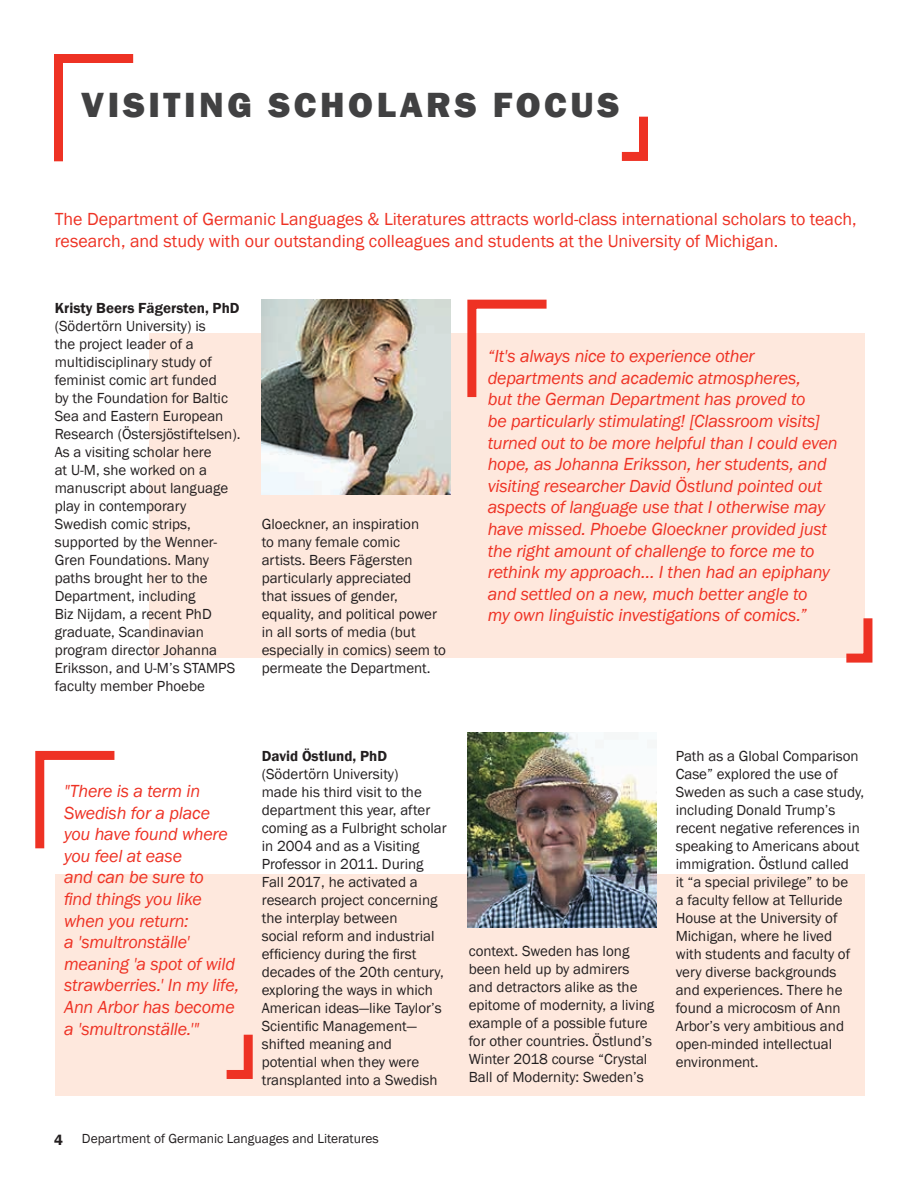
<style>
.page{position:relative;width:918px;height:1188px;background:#fff}
.page>*{position:absolute;margin:0;border:0;box-sizing:border-box;transform-origin:0 0}
.t1{font:800 36px "Franklin Gothic";letter-spacing:.1em;color:#414142}
.t2{font:italic 18px/21.6px "Franklin Gothic";letter-spacing:-.015em;color:#ee3224}
.t3{font:18px/21.6px "Franklin Gothic";color:#ee3224}
.t4{font:15px/18px "Franklin Gothic";color:#231f20}
.t5{font:600 15px "Franklin Gothic";color:#231f20}
.t6{font:13.5px "Franklin Gothic";color:#231f20}
</style>
<div class="page">
<div style="left:149px;top:333px;width:716px;height:325px;background:#fee8dd"></div>
<div style="left:55px;top:875px;width:810px;height:221px;background:#fee8dd"></div>
<svg style="left:54px;top:54px;width:80px;height:108px"></svg>
<svg style="left:621px;top:116px;width:27px;height:45px"></svg>
<img style="left:262px;top:300px;width:189px;height:194px">
<svg style="left:467px;top:299px;width:80px;height:99px"></svg>
<svg style="left:846px;top:618px;width:27px;height:45px"></svg>
<img style="left:467px;top:733px;width:189px;height:195px">
<svg style="left:35px;top:750px;width:80px;height:99px"></svg>
<svg style="left:226px;top:1034px;width:27px;height:45px"></svg>
<h1 class="t1" style="left:81px;top:81px;width:540px">VISITING SCHOLARS FOCUS</h1>
<p class="t3" style="left:55px;top:209px;width:803px">The Department of Germanic Languages &amp; Literatures attracts world-class international scholars to teach, research, and study with our outstanding colleagues and students at the University of Michigan.</p>
<p class="t5" style="left:55px;top:299px;width:186px">Kristy Beers Fägersten, PhD</p>
<p class="t4" style="left:55px;top:318px;width:187px">(Södertörn University) is<br>the project leader of a multidisciplinary study of feminist comic art funded<br>by the Foundation for Baltic<br>Sea and Eastern European<br>Research (Östersjöstiftelsen).<br>As a visiting scholar here<br>at U-M, she worked on a manuscript about language play in contemporary<br>Swedish comic strips, supported by the Wenner-<br>Gren Foundations. Many paths brought her to the<br>Department, including<br>Biz Nijdam, a recent PhD graduate, Scandinavian program director Johanna<br>Eriksson, and U-M’s STAMPS faculty member Phoebe</p>
<p class="t2" style="left:64px;top:781px;width:177px">"There is a term in<br>Swedish for a place you have found where you feel at ease<br>and can be sure to<br>find things you like when you return:<br>a 'smultronställe' meaning 'a spot of wild strawberries.' In my life,<br>Ann Arbor has become a 'smultronställe.'"</p>
<p class="t4" style="left:262px;top:515px;width:186px">Gloeckner, an inspiration<br>to many female comic artists. Beers Fägersten particularly appreciated<br>that issues of gender, equality, and political power in all sorts of media (but especially in comics) seem to permeate the Department.</p>
<p class="t5" style="left:262px;top:747px;width:127px">David Östlund, PhD</p>
<p class="t4" style="left:262px;top:766px;width:187px">(Södertörn University)<br>made his third visit to the department this year, after coming as a Fulbright scholar in 2004 and as a Visiting<br>Professor in 2011. During<br>Fall 2017, he activated a research project concerning the interplay between<br>social reform and industrial efficiency during the first decades of the 20th century, exploring the ways in which<br>American ideas—like Taylor’s<br>Scientific Management— shifted meaning and potential when they were transplanted into a Swedish</p>
<p class="t5" style="left:54px;top:1130px;width:10px">4</p>
<p class="t6" style="left:82px;top:1131px;width:298px">Department of Germanic Languages and Literatures</p>
<p class="t2" style="left:488px;top:346px;width:351px">“It's always nice to experience other departments and academic atmospheres,<br>but the German Department has proved to<br>be particularly stimulating! [Classroom visits] turned out to be more helpful than I could even hope, as Johanna Eriksson, her students, and visiting researcher David Östlund pointed out aspects of language use that I otherwise may have missed. Phoebe Gloeckner provided just the right amount of challenge to force me to rethink my approach… I then had an epiphany and settled on a new, much better angle to<br>my own linguistic investigations of comics.”</p>
<p class="t4" style="left:469px;top:943px;width:187px">context. Sweden has long been held up by admirers and detractors alike as the epitome of modernity, a living example of a possible future for other countries. Östlund’s<br>Winter 2018 course “Crystal<br>Ball of Modernity: Sweden’s</p>
<p class="t4" style="left:676px;top:748px;width:190px">Path as a Global Comparison<br>Case” explored the use of<br>Sweden as such a case study, including Donald Trump’s recent negative references in speaking to Americans about immigration. Östlund called<br>it “a special privilege” to be<br>a faculty fellow at Telluride<br>House at the University of<br>Michigan, where he lived<br>with students and faculty of very diverse backgrounds and experiences. There he found a microcosm of Ann<br>Arbor’s very ambitious and open-minded intellectual environment.</p>
</div>
